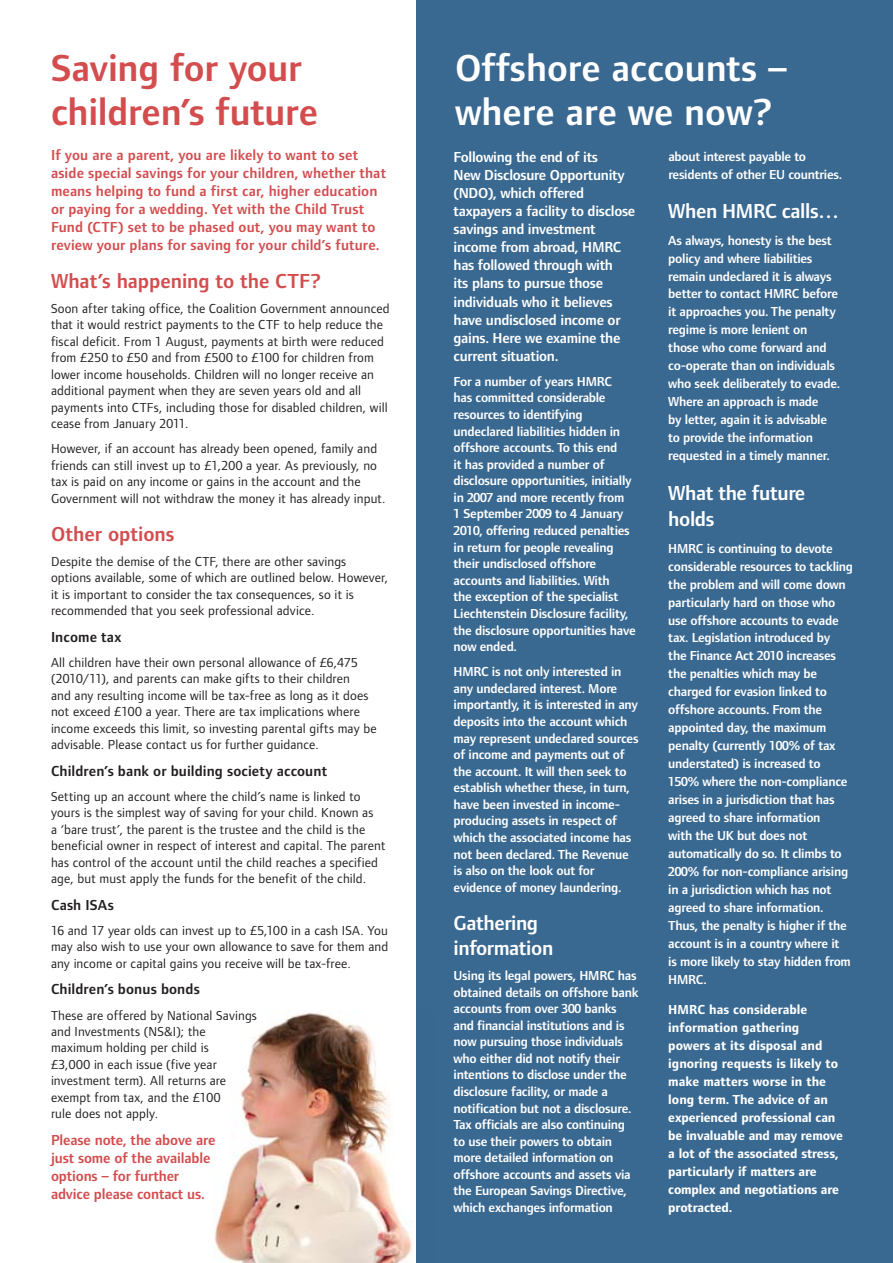
<style>
.page{position:relative;width:893px;height:1263px;background:#fff}
.page>*{position:absolute;margin:0;border:0;box-sizing:border-box;transform-origin:0 0}
.t1{font:600 39px/43.5px "Foundry Form Sans";color:#fff}
.t2{font:600 39px/43.5px "Foundry Form Sans";letter-spacing:-.005em;color:#d34d4f}
.t3{font:600 21px/25.2px "Foundry Form Sans";letter-spacing:-.02em;color:#fff}
.t4{font:600 21px "Foundry Form Sans";color:#d34d4f}
.t5{font:600 15px/18px "Foundry Form Sans";letter-spacing:.005em;color:#d34d4f}
.t6{font:600 15px/18px "Foundry Form Sans";letter-spacing:-.02em;color:#fff}
.t7{font:600 15px "Foundry Form Sans";letter-spacing:.01em;color:#231f20}
.t8{font:600 13.5px/16.6px "Foundry Form Sans";letter-spacing:-.02em;color:#fff}
.t9{font:13.5px/16.5px "Foundry Form Sans";letter-spacing:.01em;color:#231f20}
.t10{font:700 13.5px/18px "Foundry Form Sans";letter-spacing:-.01em;color:#fff}
</style>
<div class="page">
<div style="left:417px;top:0;width:476px;height:1263px;background:#396890"></div>
<img style="left:214px;top:1010px;width:203px;height:253px">
<h1 class="t2" style="left:51px;top:47px;width:269px">Saving for your children’s future</h1>
<p class="t5" style="left:51px;top:146px;width:337px">If you are a parent, you are likely to want to set aside special savings for your children, whether that means helping to fund a first car, higher education or paying for a wedding. Yet with the Child Trust Fund (CTF) set to be phased out, you may want to review your plans for saving for your child’s future.</p>
<h2 class="t4" style="left:51px;top:269px;width:272px">What’s happening to the CTF?</h2>
<p class="t9" style="left:51px;top:300px;width:340px">Soon after taking office, the Coalition Government announced that it would restrict payments to the CTF to help reduce the fiscal deficit. From 1 August, payments at birth were reduced from £250 to £50 and from £500 to £100 for children from lower income households. Children will no longer receive an additional payment when they are seven years old and all payments into CTFs, including those for disabled children, will cease from January 2011.</p>
<p class="t9" style="left:51px;top:440px;width:336px">However, if an account has already been opened, family and friends can still invest up to £1,200 a year. As previously, no tax is paid on any income or gains in the account and the Government will not withdraw the money it has already input.</p>
<h2 class="t4" style="left:51px;top:522px;width:125px">Other options</h2>
<p class="t9" style="left:51px;top:553px;width:339px">Despite the demise of the CTF, there are other savings options available, some of which are outlined below. However, it is important to consider the tax consequences, so it is recommended that you seek professional advice.</p>
<p class="t7" style="left:51px;top:628px;width:72px">Income tax</p>
<p class="t9" style="left:51px;top:654px;width:327px">All children have their own personal allowance of £6,475 (2010/11), and parents can make gifts to their children<br>and any resulting income will be tax-free as long as it does not exceed £100 a year. There are tax implications where income exceeds this limit, so investing parental gifts may be advisable. Please contact us for further guidance.</p>
<p class="t7" style="left:51px;top:762px;width:278px">Children’s bank or building society account</p>
<p class="t9" style="left:51px;top:788px;width:336px">Setting up an account where the child’s name is linked to yours is the simplest way of saving for your child. Known as<br>a ‘bare trust’, the parent is the trustee and the child is the beneficial owner in respect of interest and capital. The parent has control of the account until the child reaches a specified age, but must apply the funds for the benefit of the child.</p>
<p class="t7" style="left:51px;top:896px;width:65px">Cash ISAs</p>
<p class="t9" style="left:51px;top:922px;width:339px;text-align:justify">16 and 17 year olds can invest up to £5,100 in a cash ISA. You may also wish to use your own allowance to save for them and any income or capital gains you receive will be tax-free.</p>
<p class="t7" style="left:51px;top:981px;width:150px">Children’s bonus bonds</p>
<p class="t9" style="left:51px;top:1007px;width:207px">These are offered by National Savings and Investments (NS&amp;I); the maximum holding per child is<br>£3,000 in each issue (five year investment term). All returns are exempt from tax, and the £100<br>rule does not apply.</p>
<p class="t5" style="left:51px;top:1131px;width:166px">Please note, the above are just some of the available options – for further advice please contact us.</p>
<h1 class="t1" style="left:455px;top:47px;width:334px">Offshore accounts – where are we now?</h1>
<p class="t6" style="left:454px;top:148px;width:183px">Following the end of its<br>New Disclosure Opportunity (NDO), which offered taxpayers a facility to disclose savings and investment income from abroad, HMRC has followed through with<br>its plans to pursue those individuals who it believes have undisclosed income or gains. Here we examine the current situation.</p>
<p class="t8" style="left:454px;top:373px;width:184px">For a number of years HMRC<br>has committed considerable resources to identifying undeclared liabilities hidden in offshore accounts. To this end<br>it has provided a number of disclosure opportunities, initially in 2007 and more recently from<br>1 September 2009 to 4 January<br>2010, offering reduced penalties in return for people revealing their undisclosed offshore accounts and liabilities. With<br>the exception of the specialist<br>Liechtenstein Disclosure facility, the disclosure opportunities have now ended.</p>
<p class="t8" style="left:454px;top:663px;width:186px">HMRC is not only interested in any undeclared interest. More importantly, it is interested in any deposits into the account which may represent undeclared sources of income and payments out of the account. It will then seek to establish whether these, in turn, have been invested in income&shy;producing assets in respect of which the associated income has not been declared. The Revenue is also on the look out for evidence of money laundering.</p>
<h2 class="t3" style="left:454px;top:910px;width:101px">Gathering information</h2>
<p class="t8" style="left:454px;top:967px;width:186px">Using its legal powers, HMRC has obtained details on offshore bank accounts from over 300 banks and financial institutions and is now pursuing those individuals who either did not notify their intentions to disclose under the disclosure facility, or made a notification but not a disclosure.<br>Tax officials are also continuing to use their powers to obtain more detailed information on offshore accounts and assets via the European Savings Directive, which exchanges information</p>
<p class="t8" style="left:668px;top:147px;width:175px;line-height:18px">about interest payable to residents of other EU countries.</p>
<h2 class="t3" style="left:668px;top:198px;width:172px">When HMRC calls…</h2>
<p class="t8" style="left:668px;top:231px;width:173px;line-height:18px">As always, honesty is the best policy and where liabilities remain undeclared it is always better to contact HMRC before it approaches you. The penalty regime is more lenient on those who come forward and co-operate than on individuals who seek deliberately to evade.<br>Where an approach is made<br>by letter, again it is advisable to provide the information requested in a timely manner.</p>
<h2 class="t3" style="left:668px;top:479px;width:139px;line-height:26.7px">What the future holds</h2>
<p class="t8" style="left:668px;top:539px;width:186px;line-height:18px">HMRC is continuing to devote considerable resources to tackling the problem and will come down particularly hard on those who use offshore accounts to evade tax. Legislation introduced by<br>the Finance Act 2010 increases the penalties which may be charged for evasion linked to offshore accounts. From the appointed day, the maximum penalty (currently 100% of tax understated) is increased to<br>150% where the non-compliance arises in a jurisdiction that has agreed to share information<br>with the UK but does not automatically do so. It climbs to<br>200% for non-compliance arising in a jurisdiction which has not agreed to share information.<br>Thus, the penalty is higher if the account is in a country where it<br>is more likely to stay hidden from<br>HMRC.</p>
<p class="t10" style="left:668px;top:1001px;width:176px">HMRC has considerable information gathering powers at its disposal and ignoring requests is likely to make matters worse in the long term. The advice of an experienced professional can be invaluable and may remove a lot of the associated stress, particularly if matters are complex and negotiations are protracted.</p>
</div>
